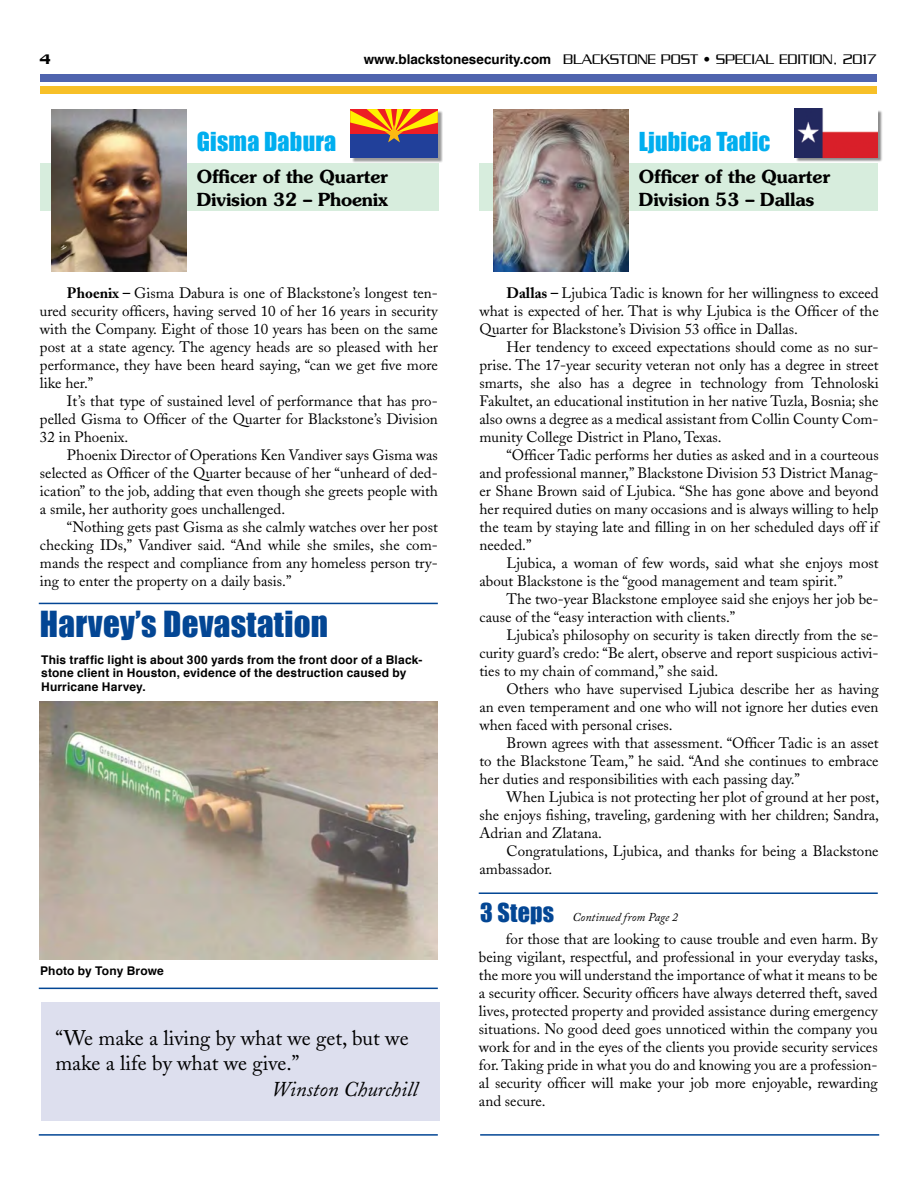
<style>
.page{position:relative;width:918px;height:1188px;background:#fff}
.page>*{position:absolute;margin:0;border:0;box-sizing:border-box;transform-origin:0 0}
.t1{font:33px "Impact";letter-spacing:.01em;color:#034694}
.t2{font:24px "Impact";letter-spacing:.01em;color:#00aeef}
.t3{font:21px/25.2px "Adobe Caslon";color:#000}
.t4{font:italic 21px "Adobe Caslon";color:#000}
.t5{font:600 18px/22.5px "Souvenir";letter-spacing:-.01em;color:#000}
.t6{font:15px/18px "Adobe Caslon";color:#000;text-align:justify}
.t7{font:300 15px "Serpentine";color:#000}
.t8{font:500 15px "Serpentine";color:#000}
.t9{font:700 12px/13.5px "Helvetica";letter-spacing:.015em;color:#000}
.t10{font:italic 12px "Adobe Caslon Pro";color:#000}
.s1{font-family:"Helvetica";font-weight:700;font-size:13.5px}
.s2{font-weight:700}
.s3{font-family:"Impact";font-style:normal;font-size:24px;color:#034694}
</style>
<div class="page">
<div style="left:41px;top:1002px;width:398px;height:118px;background:#dddfee"></div>
<div style="left:40px;top:74px;width:837px;height:8px;background:#4f64ae"></div>
<div style="left:40px;top:86px;width:837px;height:8px;background:#f7c028"></div>
<hr style="left:479px;top:892px;width:399px;height:2px;background:#034694">
<hr style="left:39px;top:603px;width:399px;height:1px;background:#034694">
<hr style="left:39px;top:1134px;width:399px;height:2px;background:#034694">
<hr style="left:39px;top:988px;width:399px;height:1px;background:#034694">
<hr style="left:480px;top:1134px;width:399px;height:2px;background:#034694">
<div style="left:479px;top:164px;width:399px;height:47px;background:#d7eddd"></div>
<div style="left:40px;top:164px;width:398px;height:47px;background:#d7eddd"></div>
<div style="left:796px;top:110px;width:87px;height:52px;background:#000;opacity:.45"></div>
<img style="left:795px;top:109px;width:83px;height:48px">
<div style="left:351px;top:110px;width:92px;height:53px;background:#000;opacity:.4"></div>
<div style="left:350px;top:133px;width:88px;height:25px;background:#21409a"></div>
<svg style="left:350px;top:109px;width:88px;height:33px"></svg>
<img style="left:493px;top:109px;width:135px;height:162px">
<img style="left:52px;top:109px;width:135px;height:162px">
<img style="left:40px;top:702px;width:398px;height:258px">
<p class="t8" style="left:40px;top:51px;width:12px">4</p>
<p class="t7" style="left:364px;top:51px;width:514px"><span class="s1">www.blackstonesecurity.com</span> BLACKSTONE POST • SPECIAL EDITION, 2017</p>
<h2 class="t2" style="left:197px;top:123px;width:141px">Gisma Dabura</h2>
<h2 class="t2" style="left:639px;top:123px;width:133px">Ljubica Tadic</h2>
<p class="t5" style="left:197px;top:165px;width:193px">Officer of the Quarter<br>Division 32 – Phoenix</p>
<p class="t5" style="left:639px;top:165px;width:193px">Officer of the Quarter<br>Division 53 – Dallas</p>
<p class="t6" style="left:40px;top:284px;width:399px;text-indent:27px"><span class="s2">Phoenix –</span> Gisma Dabura is one of Blackstone’s longest ten&shy;ured security officers, having served 10 of her 16 years in security with the Company. Eight of those 10 years has been on the same post at a state agency. The agency heads are so pleased with her performance, they have been heard saying, “can we get five more like her.”</p>
<p class="t6" style="left:40px;top:392px;width:399px;text-indent:27px">It’s that type of sustained level of performance that has pro&shy;pelled Gisma to Officer of the Quarter for Blackstone’s Division 32 in Phoenix.</p>
<p class="t6" style="left:40px;top:446px;width:399px;text-indent:27px">Phoenix Director of Operations Ken Vandiver says Gisma was selected as Officer of the Quarter because of her “unheard of ded&shy;ication” to the job, adding that even though she greets people with a smile, her authority goes unchallenged.</p>
<p class="t6" style="left:40px;top:518px;width:399px;text-indent:27px">“Nothing gets past Gisma as she calmly watches over her post checking IDs,” Vandiver said. “And while she smiles, she com&shy;mands the respect and compliance from any homeless person try&shy;ing to enter the property on a daily basis.”</p>
<h1 class="t1" style="left:40px;top:599px;width:290px">Harvey’s Devastation</h1>
<p class="t9" style="left:41px;top:653px;width:383px">This traffic light is about 300 yards from the front door of a Black&shy;stone client in Houston, evidence of the destruction caused by<br>Hurricane Harvey.</p>
<p class="t9" style="left:40px;top:964px;width:125px">Photo by Tony Browe</p>
<h3 class="t3" style="left:55px;top:1026px;width:355px">“We make a living by what we get, but we make a life by what we give.”</h3>
<h3 class="t4" style="left:271px;top:1077px;width:148px">Winston Churchill</h3>
<p class="t6" style="left:480px;top:284px;width:401px;text-indent:27px"><span class="s2">Dallas –</span> Ljubica Tadic is known for her willingness to exceed what is expected of her. That is why Ljubica is the Officer of the Quarter for Blackstone’s Division 53 office in Dallas.</p>
<p class="t6" style="left:480px;top:338px;width:401px;text-indent:27px">Her tendency to exceed expectations should come as no sur&shy;prise. The 17-year security veteran not only has a degree in street smarts, she also has a degree in technology from Tehnoloski Fakultet, an educational institution in her native Tuzla, Bosnia; she also owns a degree as a medical assistant from Collin County Com&shy;munity College District in Plano, Texas.</p>
<p class="t6" style="left:480px;top:446px;width:401px;text-indent:27px">“Officer Tadic performs her duties as asked and in a courteous and professional manner,” Blackstone Division 53 District Manag&shy;er Shane Brown said of Ljubica. “She has gone above and beyond her required duties on many occasions and is always willing to help the team by staying late and filling in on her scheduled days off if needed.”</p>
<p class="t6" style="left:480px;top:554px;width:401px;text-indent:27px">Ljubica, a woman of few words, said what she enjoys most about Blackstone is the “good management and team spirit.”</p>
<p class="t6" style="left:480px;top:590px;width:401px;text-indent:27px">The two-year Blackstone employee said she enjoys her job be&shy;cause of the “easy interaction with clients.”</p>
<p class="t6" style="left:480px;top:626px;width:401px;text-indent:27px">Ljubica’s philosophy on security is taken directly from the se&shy;curity guard’s credo: “Be alert, observe and report suspicious activi&shy;ties to my chain of command,” she said.</p>
<p class="t6" style="left:480px;top:680px;width:401px;text-indent:27px">Others who have supervised Ljubica describe her as having an even temperament and one who will not ignore her duties even when faced with personal crises.</p>
<p class="t6" style="left:480px;top:734px;width:401px;text-indent:27px">Brown agrees with that assessment. “Officer Tadic is an asset to the Blackstone Team,” he said. “And she continues to embrace her duties and responsibilities with each passing day.”</p>
<p class="t6" style="left:480px;top:788px;width:401px;text-indent:27px">When Ljubica is not protecting her plot of ground at her post, she enjoys fishing, traveling, gardening with her children; Sandra, Adrian and Zlatana.</p>
<p class="t6" style="left:480px;top:842px;width:401px;text-indent:27px">Congratulations, Ljubica, and thanks for being a Blackstone ambassador.</p>
<p class="t10" style="left:480px;top:910px;width:200px"><span class="s3">3 Steps</span> Continued from Page 2</p>
<p class="t6" style="left:479px;top:930px;width:401px;text-indent:27px">for those that are looking to cause trouble and even harm. By being vigilant, respectful, and professional in your everyday tasks, the more you will understand the importance of what it means to be a security officer. Security officers have always deterred theft, saved lives, protected property and provided assistance during emergency situations. No good deed goes unnoticed within the company you work for and in the eyes of the clients you provide security services for. Taking pride in what you do and knowing you are a profession&shy;al security officer will make your job more enjoyable, rewarding and secure.</p>
</div>
